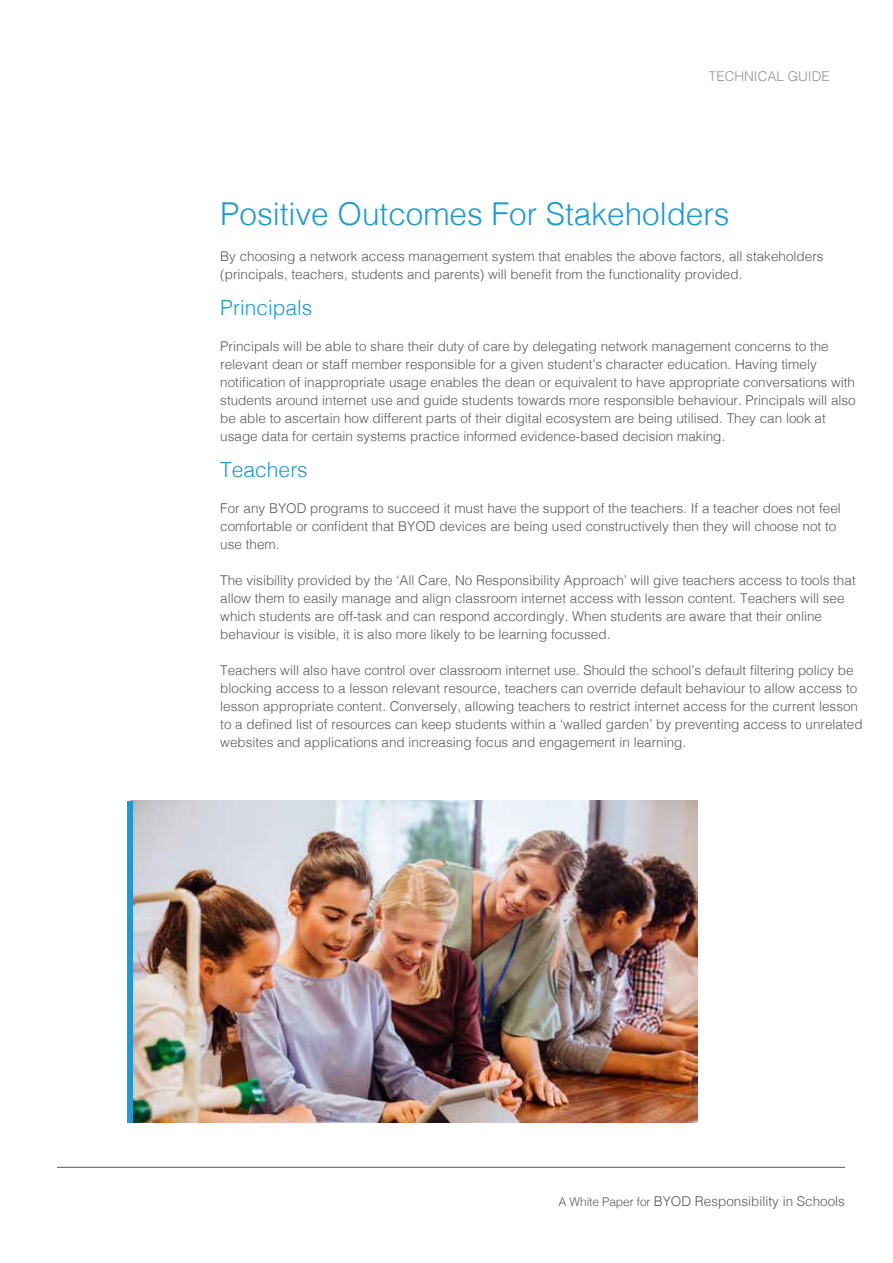
<style>
.page{position:relative;width:893px;height:1263px;background:#fff}
.page>*{position:absolute;margin:0;border:0;box-sizing:border-box;transform-origin:0 0}
.t1{font:300 31.5px "Helvetica";color:#1c9ad6}
.t2{font:300 21px "Helvetica";color:#1c9ad6}
.t3{font:300 13.5px/18px "Helvetica";color:#58595b}
.t4{font:300 13.5px "Helvetica";color:#939598}
.s1{font-size:12px}
</style>
<div class="page">
<img style="left:133px;top:801px;width:564px;height:321px">
<div style="left:128px;top:801px;width:5px;height:321px;background:#1c9ad6"></div>
<hr style="left:57px;top:1167px;width:788px;height:1px;background:#58595b">
<p class="t4" style="left:709px;top:65px;width:122px">TECHNICAL GUIDE</p>
<h1 class="t1" style="left:220px;top:187px;width:511px">Positive Outcomes For Stakeholders</h1>
<p class="t3" style="left:220px;top:246px;width:605px">By choosing a network access management system that enables the above factors, all stakeholders (principals, teachers, students and parents) will benefit from the functionality provided.</p>
<h2 class="t2" style="left:220px;top:290px;width:94px">Principals</h2>
<p class="t3" style="left:220px;top:336px;width:637px">Principals will be able to share their duty of care by delegating network management concerns to the relevant dean or staff member responsible for a given student’s character education. Having timely notification of inappropriate usage enables the dean or equivalent to have appropriate conversations with students around internet use and guide students towards more responsible behaviour. Principals will also be able to ascertain how different parts of their digital ecosystem are being utilised. They can look at usage data for certain systems practice informed evidence-based decision making.</p>
<h2 class="t2" style="left:220px;top:452px;width:89px">Teachers</h2>
<p class="t3" style="left:220px;top:498px;width:622px">For any BYOD programs to succeed it must have the support of the teachers. If a teacher does not feel comfortable or confident that BYOD devices are being used constructively then they will choose not to use them.</p>
<p class="t3" style="left:220px;top:570px;width:637px">The visibility provided by the ‘All Care, No Responsibility Approach’ will give teachers access to tools that allow them to easily manage and align classroom internet access with lesson content. Teachers will see which students are off-task and can respond accordingly. When students are aware that their online behaviour is visible, it is also more likely to be learning focussed.</p>
<p class="t3" style="left:220px;top:660px;width:644px">Teachers will also have control over classroom internet use. Should the school’s default filtering policy be blocking access to a lesson relevant resource, teachers can override default behaviour to allow access to lesson appropriate content. Conversely, allowing teachers to restrict internet access for the current lesson to a defined list of resources can keep students within a ‘walled garden’ by preventing access to unrelated websites and applications and increasing focus and engagement in learning.</p>
<p class="t3" style="left:558px;top:1191px;width:288px"><span class="s1">A White Paper for</span> BYOD Responsibility in Schools</p>
</div>
